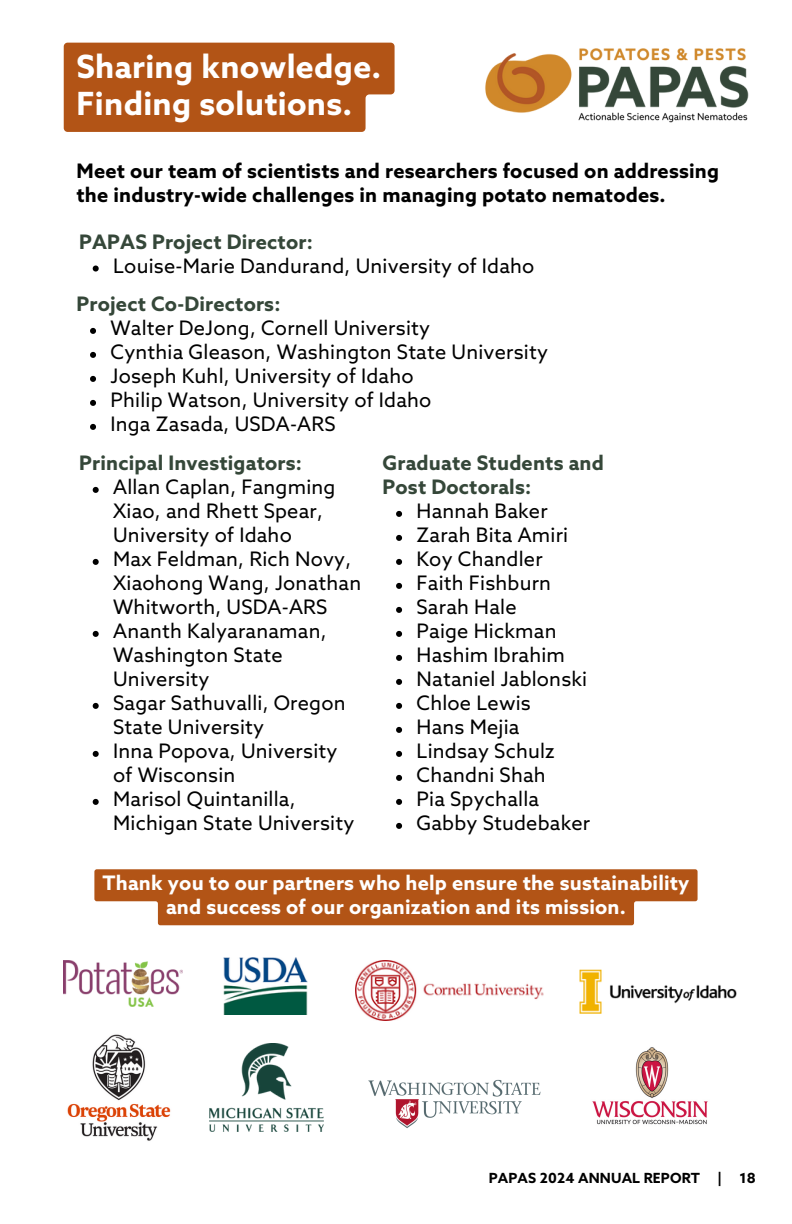
<style>
.page{position:relative;width:792px;height:1224px;background:#fff}
.page>*{position:absolute;margin:0;border:0;box-sizing:border-box;transform-origin:0 0}
.t1{font:700 32px/37.6px "Azo Sans";letter-spacing:.01em;color:#fff}
.t2{font:20px/24px "Azo Sans";letter-spacing:.01em;color:#000}
.t3{font:700 20px/24px "Azo Sans";letter-spacing:.01em;color:#000}
.t4{font:700 20px/24px "Azo Sans";letter-spacing:.01em;color:#354739}
.t5{font:700 20px/24px "Azo Sans";letter-spacing:.01em;color:#fff;text-align:center}
.t6{font:700 14px "Azo Sans";letter-spacing:.01em;color:#000}
</style>
<div class="page">
<img style="left:210px;top:1043px;width:114px;height:89px">
<img style="left:64px;top:960px;width:118px;height:47px">
<img style="left:592px;top:1047px;width:116px;height:78px">
<img style="left:368px;top:1079px;width:173px;height:49px">
<img style="left:223px;top:957px;width:84px;height:57px">
<img style="left:67px;top:1034px;width:104px;height:107px">
<img style="left:485px;top:48px;width:264px;height:75px">
<img style="left:356px;top:960px;width:187px;height:60px">
<img style="left:579px;top:970px;width:158px;height:43px">
<svg style="left:396px;top:511px;width:6px;height:6px"></svg>
<svg style="left:396px;top:535px;width:6px;height:6px"></svg>
<svg style="left:396px;top:559px;width:6px;height:6px"></svg>
<svg style="left:396px;top:583px;width:6px;height:6px"></svg>
<svg style="left:396px;top:607px;width:6px;height:6px"></svg>
<svg style="left:396px;top:631px;width:6px;height:6px"></svg>
<svg style="left:396px;top:655px;width:6px;height:6px"></svg>
<svg style="left:396px;top:679px;width:6px;height:6px"></svg>
<svg style="left:396px;top:703px;width:6px;height:6px"></svg>
<svg style="left:396px;top:727px;width:6px;height:6px"></svg>
<svg style="left:396px;top:751px;width:6px;height:6px"></svg>
<svg style="left:396px;top:775px;width:6px;height:6px"></svg>
<svg style="left:396px;top:799px;width:6px;height:6px"></svg>
<svg style="left:396px;top:823px;width:6px;height:6px"></svg>
<svg style="left:94px;top:869px;width:604px;height:56px;background:#b9642c"></svg>
<svg style="left:93px;top:266px;width:6px;height:6px"></svg>
<svg style="left:93px;top:487px;width:6px;height:6px"></svg>
<svg style="left:93px;top:559px;width:6px;height:6px"></svg>
<svg style="left:93px;top:631px;width:6px;height:6px"></svg>
<svg style="left:93px;top:703px;width:6px;height:6px"></svg>
<svg style="left:93px;top:751px;width:6px;height:6px"></svg>
<svg style="left:93px;top:799px;width:6px;height:6px"></svg>
<svg style="left:90px;top:328px;width:6px;height:6px"></svg>
<svg style="left:90px;top:352px;width:6px;height:6px"></svg>
<svg style="left:90px;top:376px;width:6px;height:6px"></svg>
<svg style="left:90px;top:400px;width:6px;height:6px"></svg>
<svg style="left:90px;top:424px;width:6px;height:6px"></svg>
<div style="left:64px;top:43px;width:331px;height:89px;background:#b25416"></div>
<p class="t1" style="left:77px;top:50px;width:306px">Sharing knowledge.<br>Finding solutions.</p>
<h2 class="t3" style="left:77px;top:161px;width:644px">Meet our team of scientists and researchers focused on addressing the industry-wide challenges in managing potato nematodes.</h2>
<p class="t4" style="left:79px;top:232px;width:235px">PAPAS Project Director:</p>
<h2 class="t2" style="left:113px;top:256px;width:423px">Louise-Marie Dandurand, University of Idaho</h2>
<p class="t4" style="left:77px;top:294px;width:205px">Project Co-Directors:</p>
<p class="t2" style="left:111px;top:318px;width:321px">Walter DeJong, Cornell University</p>
<p class="t2" style="left:111px;top:342px;width:439px">Cynthia Gleason, Washington State University</p>
<p class="t2" style="left:111px;top:366px;width:305px">Joseph Kuhl, University of Idaho</p>
<p class="t2" style="left:111px;top:390px;width:322px">Philip Watson, University of Idaho</p>
<p class="t2" style="left:111px;top:414px;width:227px">Inga Zasada, USDA-ARS</p>
<p class="t4" style="left:79px;top:453px;width:224px">Principal Investigators:</p>
<p class="t2" style="left:113px;top:477px;width:224px">Allan Caplan, Fangming<br>Xiao, and Rhett Spear,<br>University of Idaho</p>
<p class="t2" style="left:113px;top:549px;width:250px">Max Feldman, Rich Novy,<br>Xiaohong Wang, Jonathan<br>Whitworth, USDA-ARS</p>
<p class="t2" style="left:113px;top:621px;width:215px">Ananth Kalyaranaman,<br>Washington State<br>University</p>
<p class="t2" style="left:113px;top:693px;width:234px">Sagar Sathuvalli, Oregon<br>State University</p>
<p class="t2" style="left:113px;top:741px;width:226px">Inna Popova, University of Wisconsin</p>
<p class="t2" style="left:113px;top:789px;width:243px">Marisol Quintanilla,<br>Michigan State University</p>
<p class="t4" style="left:383px;top:453px;width:223px">Graduate Students and<br>Post Doctorals:</p>
<h1 class="t2" style="left:417px;top:501px;width:133px">Hannah Baker</h1>
<h2 class="t2" style="left:417px;top:525px;width:153px">Zarah Bita Amiri</h2>
<h2 class="t2" style="left:417px;top:549px;width:128px">Koy Chandler</h2>
<p class="t2" style="left:417px;top:573px;width:136px">Faith Fishburn</p>
<h2 class="t2" style="left:417px;top:597px;width:102px">Sarah Hale</h2>
<p class="t2" style="left:417px;top:621px;width:141px">Paige Hickman</p>
<p class="t2" style="left:417px;top:645px;width:150px">Hashim Ibrahim</p>
<p class="t2" style="left:417px;top:669px;width:172px">Nataniel Jablonski</p>
<p class="t2" style="left:417px;top:693px;width:116px">Chloe Lewis</p>
<p class="t2" style="left:417px;top:717px;width:105px">Hans Mejia</p>
<p class="t2" style="left:417px;top:741px;width:140px">Lindsay Schulz</p>
<p class="t2" style="left:417px;top:765px;width:131px">Chandni Shah</p>
<p class="t2" style="left:417px;top:789px;width:124px">Pia Spychalla</p>
<p class="t2" style="left:417px;top:813px;width:175px">Gabby Studebaker</p>
<p class="t5" style="left:103px;top:872px;width:588px">Thank you to our partners who help ensure the sustainability and success of our organization and its mission.</p>
<p class="t6" style="left:489px;top:1171px;width:269px">PAPAS 2024 ANNUAL REPORT | 18</p>
</div>
